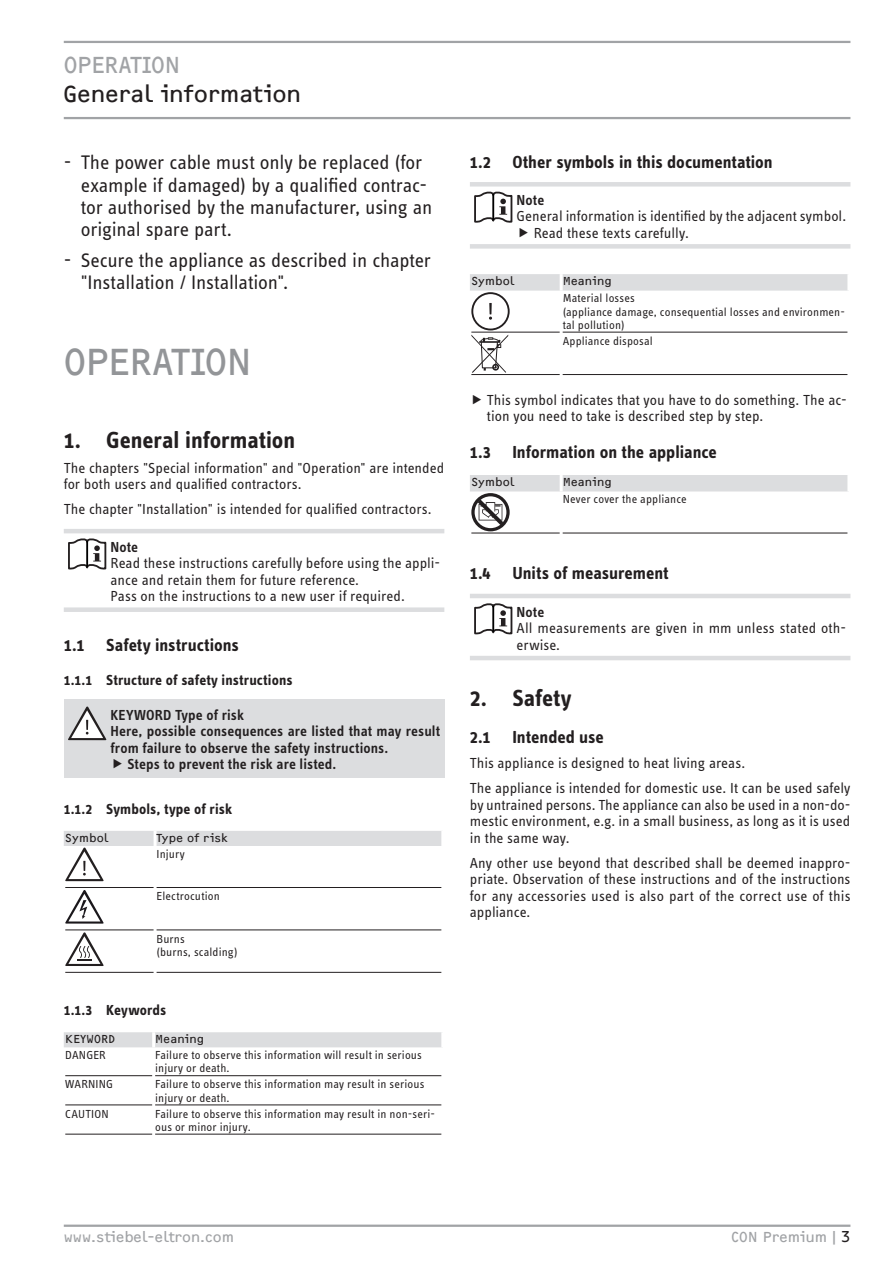
<style>
.page{position:relative;width:893px;height:1263px;background:#fff}
.page>*{position:absolute;margin:0;border:0;box-sizing:border-box;transform-origin:0 0}
.t1{font:39px "F2 FOCR Bczyk Com";letter-spacing:-.02em;color:#939598}
.t2{font:700 24px "STE Info Text";letter-spacing:-.005em;color:#231f20}
.t3{font:24px "F2 FOCR Bczyk Com";letter-spacing:-.005em;color:#231f20}
.t4{font:24px "F2 FOCR Bczyk Com";letter-spacing:-.015em;color:#a1a3a6}
.t5{font:20.25px/22.2px "STE Info Text";letter-spacing:-.01em;color:#231f20}
.t6{font:700 18px "STE Info Text";color:#231f20}
.t7{font:15px/16.5px "STE Info Text";color:#231f20}
.t8{font:600 15px "STE Info Text";letter-spacing:.005em;color:#231f20}
.t9{font:700 15px "STE Info Text";letter-spacing:.01em;color:#231f20}
.t10{font:15px "F2 FOCR Bczyk Com";color:#a1a3a6}
.t11{font:12px/13.2px "STE Info Text";letter-spacing:.01em;color:#231f20}
.t12{font:12px "F2 FOCR Bczyk Com";letter-spacing:.015em;color:#231f20}
.s1{color:#231f20}
</style>
<div class="page">
<hr style="left:64px;top:41px;width:786px;height:2px;background:#a1a3a6">
<hr style="left:64px;top:117px;width:786px;height:2px;background:#a1a3a6">
<hr style="left:64px;top:1224px;width:786px;height:3px;background:#a1a3a6">
<hr style="left:64px;top:529px;width:380px;height:4px;background:#dcdddf">
<div style="left:64px;top:607px;width:380px;height:5px;background:#dcdddf"></div>
<svg style="left:68px;top:538px;width:38px;height:31px"></svg>
<hr style="left:86px;top:542px;width:2px;height:24px;background:#000">
<div style="left:64px;top:699px;width:380px;height:79px;background:#dcdddf"></div>
<svg style="left:68px;top:706px;width:38px;height:34px"></svg>
<hr style="left:65px;top:887px;width:89px;height:1px;background:#231f20">
<hr style="left:157px;top:887px;width:284px;height:1px;background:#231f20">
<hr style="left:65px;top:929px;width:89px;height:1px;background:#231f20">
<hr style="left:157px;top:929px;width:284px;height:1px;background:#231f20">
<hr style="left:65px;top:972px;width:89px;height:1px;background:#231f20">
<hr style="left:157px;top:972px;width:284px;height:1px;background:#231f20">
<div style="left:64px;top:1032px;width:377px;height:15px;background:#dcdddf"></div>
<hr style="left:152px;top:1032px;width:3px;height:15px;background:#fff">
<hr style="left:65px;top:1075px;width:87px;height:1px;background:#231f20">
<hr style="left:155px;top:1075px;width:286px;height:1px;background:#231f20">
<hr style="left:65px;top:1104px;width:87px;height:1px;background:#231f20">
<hr style="left:155px;top:1104px;width:286px;height:1px;background:#231f20">
<hr style="left:65px;top:1134px;width:87px;height:1px;background:#231f20">
<hr style="left:155px;top:1134px;width:286px;height:1px;background:#231f20">
<div style="left:470px;top:182px;width:380px;height:5px;background:#dcdddf"></div>
<div style="left:470px;top:244px;width:380px;height:5px;background:#dcdddf"></div>
<svg style="left:474px;top:192px;width:38px;height:31px"></svg>
<hr style="left:492px;top:195px;width:2px;height:24px;background:#000">
<hr style="left:471px;top:374px;width:89px;height:1px;background:#231f20">
<hr style="left:563px;top:374px;width:284px;height:1px;background:#231f20">
<hr style="left:471px;top:533px;width:89px;height:1px;background:#231f20">
<hr style="left:563px;top:533px;width:284px;height:1px;background:#231f20">
<hr style="left:470px;top:594px;width:380px;height:4px;background:#dcdddf">
<hr style="left:470px;top:656px;width:380px;height:4px;background:#dcdddf">
<svg style="left:474px;top:603px;width:38px;height:31px"></svg>
<hr style="left:492px;top:606px;width:2px;height:25px;background:#000">
<svg style="left:64px;top:831px;width:378px;height:50px"></svg>
<svg style="left:65px;top:890px;width:39px;height:34px"></svg>
<svg style="left:65px;top:932px;width:39px;height:34px"></svg>
<svg style="left:470px;top:274px;width:378px;height:99px"></svg>
<svg style="left:470px;top:475px;width:378px;height:56px"></svg>
<h2 class="t4" style="left:64px;top:51px;width:102px">Ope ration</h2>
<h2 class="t3" style="left:64px;top:80px;width:239px">General information</h2>
<h3 class="t5" style="left:81px;top:151px;width:353px;text-indent:-17px">- The power cable must only be replaced (for example if damaged) by a qualified contrac&shy;tor authorised by the manufacturer, using an original spare part.</h3>
<h3 class="t5" style="left:81px;top:249px;width:352px;text-indent:-17px">- Secure the appliance as described in chapter "Installation / Installation".</h3>
<h1 class="t1" style="left:64px;top:339px;width:190px">OPERATION</h1>
<h2 class="t2" style="left:64px;top:426px;width:233px">1. General information</h2>
<p class="t7" style="left:64px;top:460px;width:382px">The chapters "Special information" and "Operation" are intended for both users and qualified contractors.</p>
<p class="t7" style="left:64px;top:501px;width:369px">The chapter "Installation" is intended for qualified contractors.</p>
<p class="t8" style="left:111px;top:538px;width:29px">Note</p>
<p class="t7" style="left:111px;top:555px;width:331px">Read these instructions carefully before using the appli&shy;ance and retain them for future reference.<br>Pass on the instructions to a new user if required.</p>
<p class="t6" style="left:64px;top:635px;width:177px">1.1 Safety instructions</p>
<p class="t9" style="left:64px;top:671px;width:230px">1.1.1 Structure of safety instructions</p>
<p class="t8" style="left:111px;top:706px;width:135px">KEYWORD Type of risk</p>
<p class="t8" style="left:111px;top:723px;width:331px">Here, possible consequences are listed that may result</p>
<p class="t8" style="left:111px;top:739px;width:279px">from failure to observe the safety instructions.</p>
<p class="t8" style="left:128px;top:756px;width:210px">Steps to prevent the risk are listed.</p>
<p class="t9" style="left:64px;top:800px;width:170px">1.1.2 Symbols, type of risk</p>
<p class="t12" style="left:65px;top:831px;width:45px">Symbol</p>
<p class="t12" style="left:157px;top:831px;width:73px">Type of risk</p>
<p class="t11" style="left:157px;top:847px;width:30px">Injury</p>
<p class="t11" style="left:157px;top:889px;width:65px">Electrocution</p>
<p class="t11" style="left:157px;top:932px;width:83px">Burns<br>(burns, scalding)</p>
<p class="t9" style="left:64px;top:1001px;width:104px">1.1.3 Keywords</p>
<p class="t12" style="left:65px;top:1032px;width:51px">KEYWORD</p>
<p class="t12" style="left:155px;top:1032px;width:51px">Meaning</p>
<p class="t11" style="left:65px;top:1048px;width:42px">DANGER</p>
<p class="t11" style="left:155px;top:1048px;width:268px">Failure to observe this information will result in serious injury or death.</p>
<p class="t11" style="left:65px;top:1078px;width:49px">WARNING</p>
<p class="t11" style="left:155px;top:1078px;width:271px">Failure to observe this information may result in serious injury or death.</p>
<p class="t11" style="left:65px;top:1107px;width:45px">CAUTION</p>
<p class="t11" style="left:155px;top:1107px;width:281px">Failure to observe this information may result in non-seri&shy;ous or minor injury.</p>
<p class="t6" style="left:470px;top:151px;width:304px">1.2 Other symbols in this documentation</p>
<p class="t8" style="left:517px;top:191px;width:29px">Note</p>
<p class="t7" style="left:534px;top:208px;width:314px;text-indent:-17px">General information is identified by the adjacent symbol.<br>Read these texts carefully.</p>
<p class="t12" style="left:471px;top:274px;width:45px">Symbol</p>
<p class="t12" style="left:563px;top:274px;width:51px">Meaning</p>
<p class="t11" style="left:563px;top:292px;width:284px">Material losses<br>(appliance damage, consequential losses and environmen&shy;tal pollution)</p>
<p class="t11" style="left:563px;top:334px;width:92px">Appliance disposal</p>
<p class="t7" style="left:487px;top:391px;width:361px">This symbol indicates that you have to do something. The ac&shy;tion you need to take is described step by step.</p>
<p class="t6" style="left:470px;top:441px;width:248px">1.3 Information on the appliance</p>
<p class="t12" style="left:471px;top:475px;width:45px">Symbol</p>
<p class="t12" style="left:563px;top:475px;width:51px">Meaning</p>
<p class="t11" style="left:563px;top:493px;width:125px">Never cover the appliance</p>
<p class="t6" style="left:470px;top:563px;width:200px">1.4 Units of measurement</p>
<p class="t8" style="left:517px;top:603px;width:29px">Note</p>
<p class="t7" style="left:517px;top:620px;width:331px">All measurements are given in mm unless stated oth&shy;erwise.</p>
<h2 class="t2" style="left:470px;top:684px;width:103px">2. Safety</h2>
<p class="t6" style="left:470px;top:726px;width:136px">2.1 Intended use</p>
<p class="t7" style="left:470px;top:750px;width:382px;line-height:25px">This appliance is designed to heat living areas.<br>The appliance is intended for domestic use. It can be used safely</p>
<p class="t7" style="left:470px;top:796px;width:382px;text-align:justify">by untrained persons. The appliance can also be used in a non-do&shy;mestic environment, e.g. in a small business, as long as it is used in the same way.</p>
<p class="t7" style="left:470px;top:854px;width:382px;text-align:justify">Any other use beyond that described shall be deemed inappro&shy;priate. Observation of these instructions and of the instructions for any accessories used is also part of the correct use of this appliance.</p>
<p class="t10" style="left:64px;top:1228px;width:172px">www.stiebel-eltron.com</p>
<p class="t10" style="left:731px;top:1228px;width:121px">CON Premium|<span class="s1">3</span></p>
</div>
